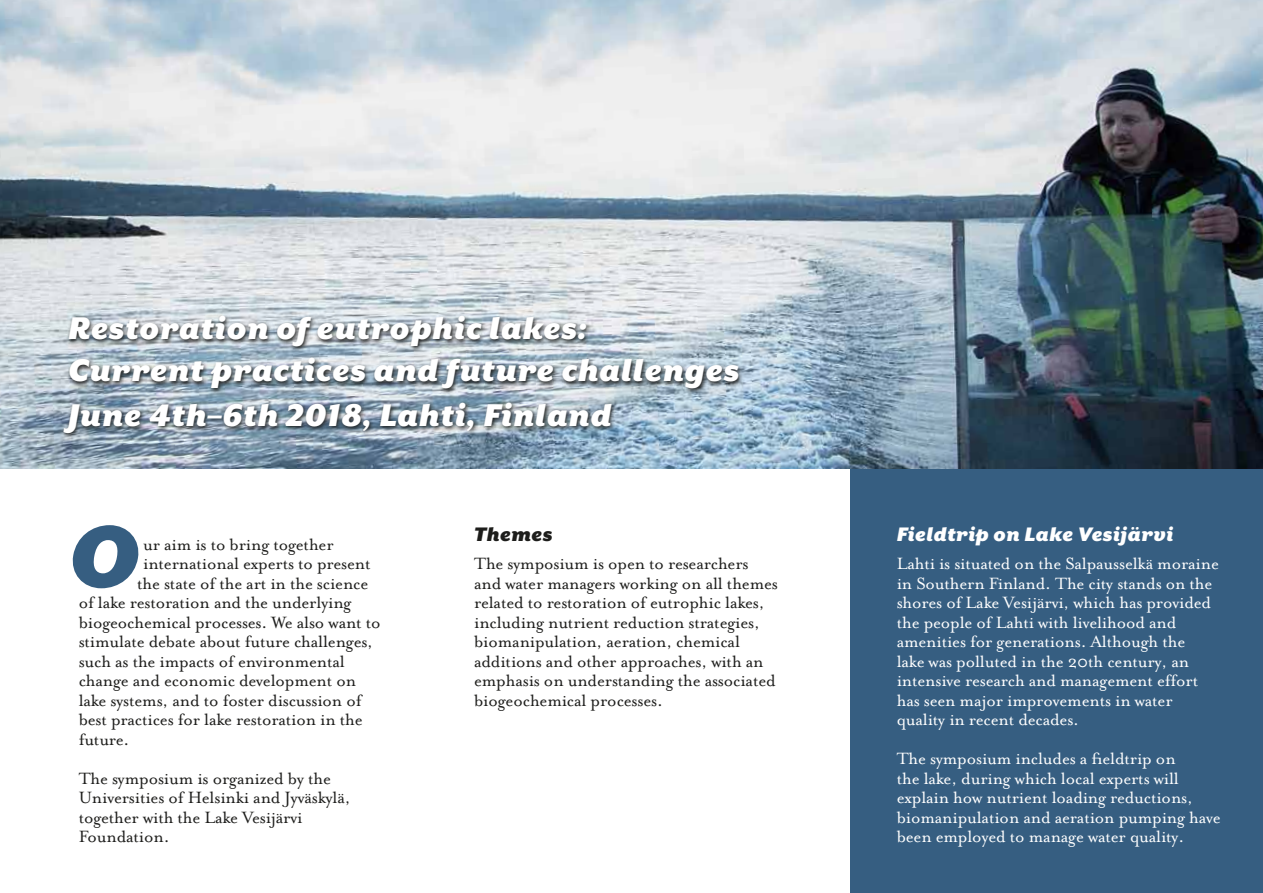
<style>
.page{position:relative;width:1263px;height:893px;background:#fff}
.page>*{position:absolute;margin:0;border:0;box-sizing:border-box;transform-origin:0 0}
.t1{font:36px/43px "Mr Eaves XL San UI";letter-spacing:.02em;color:#fff}
.t2{font:22.5px "Mr Eaves XL San UI";letter-spacing:.02em;color:#fff}
.t3{font:22.5px "Mr Eaves XL San UI";letter-spacing:.02em;color:#1d1d1b}
.t4{font:18.75px/19.5px "Mrs Eaves Roman";letter-spacing:-.01em;color:#1d1d1b}
.t5{font:18.75px/19.5px "Mrs Eaves Roman";letter-spacing:-.01em;color:#fff}
</style>
<div class="page">
<div style="left:850px;top:0;width:413px;height:893px;background:#365e81"></div>
<img style="left:0;top:0;width:1263px;height:468px">
<svg style="left:60px;top:313px;width:684px;height:126px;background:#8e9ba5"></svg>
<svg style="left:72px;top:525px;width:67px;height:63px"></svg>
<h1 class="t1" style="left:68px;top:307px;width:673px">Restoration of eutrophic lakes:<br>Current practices and future challenges<br>June 4th–6th 2018, Lahti, Finland</h1>
<p class="t4" style="left:143px;top:534px;width:192px">ur aim is to bring together</p>
<p class="t4" style="left:143px;top:554px;width:229px">international experts to present</p>
<p class="t4" style="left:137px;top:573px;width:233px">the state of the art in the science</p>
<p class="t4" style="left:79px;top:593px;width:274px">of lake restoration and the underlying</p>
<p class="t4" style="left:79px;top:612px;width:304px">biogeochemical processes. We also want to</p>
<p class="t4" style="left:79px;top:632px;width:296px">stimulate debate about future challenges,</p>
<p class="t4" style="left:79px;top:651px;width:268px">such as the impacts of environmental</p>
<p class="t4" style="left:79px;top:671px;width:279px">change and economic development on</p>
<p class="t4" style="left:79px;top:690px;width:284px">lake systems, and to foster discussion of</p>
<p class="t4" style="left:79px;top:710px;width:286px">best practices for lake restoration in the</p>
<p class="t4" style="left:79px;top:729px;width:52px">future.</p>
<p class="t4" style="left:79px;top:768px;width:273px">The symposium is organized by the<br>Universities of Helsinki and Jyväskylä, together with the Lake Vesijärvi<br>Foundation.</p>
<p class="t3" style="left:474px;top:521px;width:80px">Themes</p>
<p class="t4" style="left:474px;top:554px;width:305px">The symposium is open to researchers and water managers working on all themes related to restoration of eutrophic lakes, including nutrient reduction strategies, biomanipulation, aeration, chemical additions and other approaches, with an emphasis on understanding the associated biogeochemical processes.</p>
<p class="t2" style="left:897px;top:521px;width:278px">Fieldtrip on Lake Vesijärvi</p>
<p class="t5" style="left:897px;top:554px;width:324px">Lahti is situated on the Salpausselkä moraine in Southern Finland. The city stands on the shores of Lake Vesijärvi, which has provided the people of Lahti with livelihood and amenities for generations. Although the<br>lake was polluted in the 20th century, an intensive research and management effort has seen major improvements in water quality in recent decades.</p>
<p class="t5" style="left:897px;top:749px;width:325px">The symposium includes a fieldtrip on<br>the lake, during which local experts will explain how nutrient loading reductions, biomanipulation and aeration pumping have been employed to manage water quality.</p>
</div>
